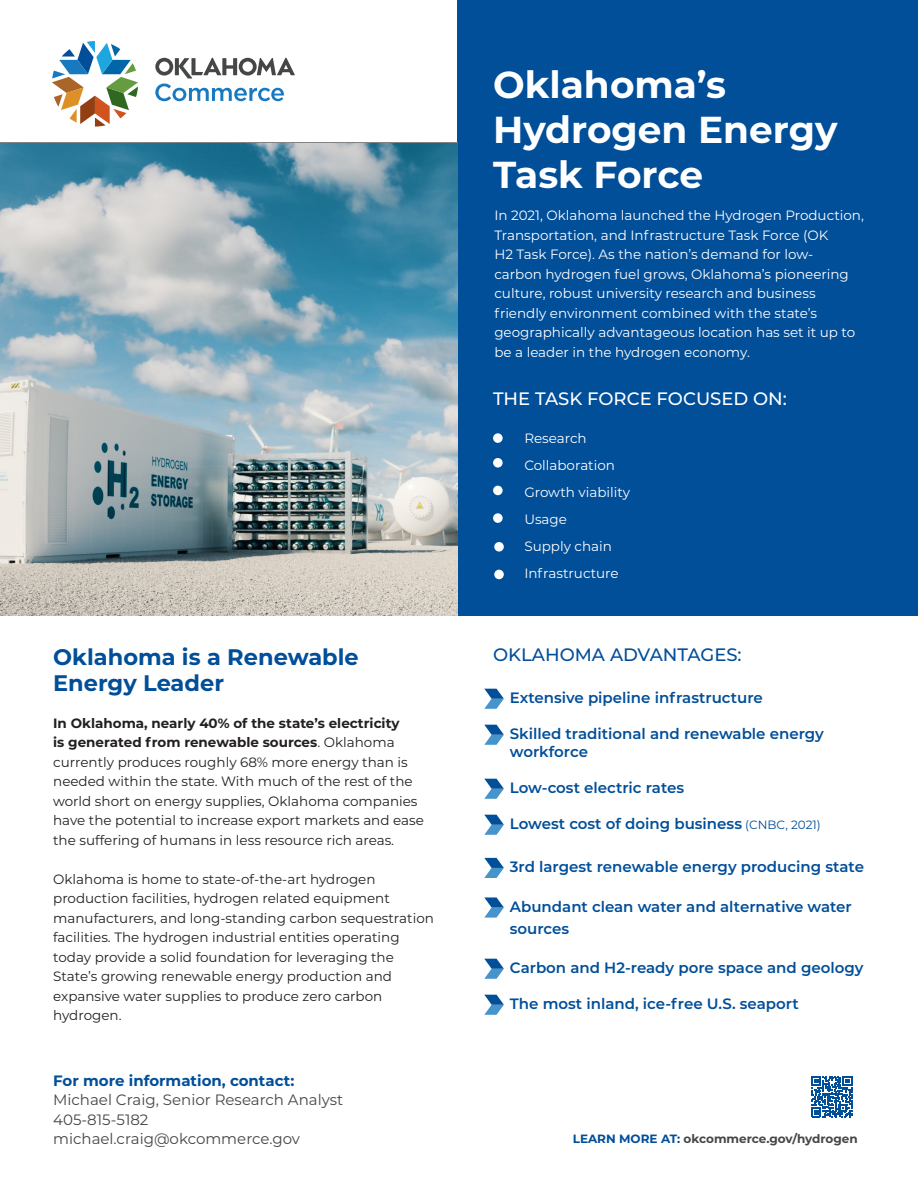
<style>
.page{position:relative;width:918px;height:1188px;background:#fff}
.page>*{position:absolute;margin:0;border:0;box-sizing:border-box;transform-origin:0 0}
.Ope_Bol_Siz_28_Lea_3{font:700 37.5px/45px "Montserrat";color:#fff}
.Ope_Bol_Siz_18_Lea_2{font:700 22.5px/25.5px "Montserrat";color:#014e99}
.Ope_SemBold_Siz_12_L{font:500 18px "Montserrat";color:#fff}
.Ope_SemBold_Siz_12_L-2{font:500 18px "Montserrat";color:#014e99}
.t1{font:600 15px/18px "Montserrat";color:#014e99}
.t2{font:15px/19.5px "Montserrat";color:#454647}
.Ope_Reg_Siz_9pt_Lea{font:13.5px/19.5px "Montserrat";color:#231f20}
.Ope_Reg_Siz_9_Lea_18{font:13.5px/19.5px "Montserrat";color:#fff}
.Learn_More{font:700 12px "Montserrat";color:#454647}
.s1{font-weight:700}
.s2{font-weight:700;color:#014e99}
.s3{font-weight:400;font-size:12px}
.s4{color:#014e99}
</style>
<div class="page">
<div style="left:457px;top:0;width:461px;height:616px;background:#014e99"></div>
<img style="left:0;top:143px;width:457px;height:472px">
<div style="left:493px;top:433px;width:10px;height:10px;background:#fff;border-radius:50%"></div>
<div style="left:493px;top:458px;width:10px;height:10px;background:#fff;border-radius:50%"></div>
<div style="left:493px;top:486px;width:10px;height:9px;background:#fff;border-radius:50%"></div>
<div style="left:493px;top:513px;width:10px;height:10px;background:#fff;border-radius:50%"></div>
<div style="left:494px;top:542px;width:10px;height:10px;background:#fff;border-radius:50%"></div>
<div style="left:494px;top:570px;width:10px;height:9px;background:#fff;border-radius:50%"></div>
<svg style="left:155px;top:58px;width:140px;height:43px"></svg>
<svg style="left:52px;top:41px;width:86px;height:86px"></svg>
<svg style="left:484px;top:689px;width:20px;height:20px"></svg>
<svg style="left:484px;top:725px;width:20px;height:20px"></svg>
<svg style="left:484px;top:779px;width:20px;height:20px"></svg>
<svg style="left:484px;top:815px;width:20px;height:20px"></svg>
<svg style="left:484px;top:858px;width:20px;height:20px"></svg>
<svg style="left:484px;top:897px;width:20px;height:21px"></svg>
<svg style="left:484px;top:959px;width:20px;height:20px"></svg>
<svg style="left:484px;top:995px;width:20px;height:20px"></svg>
<svg style="left:811px;top:1076px;width:41px;height:41px"></svg>
<p class="Ope_Bol_Siz_18_Lea_2" style="left:53px;top:644px;width:307px">Oklahoma is a Renewable<br>Energy Leader</p>
<p class="Ope_Reg_Siz_9pt_Lea" style="left:53px;top:713px;width:372px"><span class="s1">In Oklahoma, nearly 40% of the state’s electricity<br>is generated from renewable sources</span>. Oklahoma currently produces roughly 68% more energy than is needed within the state. With much of the rest of the world short on energy supplies, Oklahoma companies have the potential to increase export markets and ease the suffering of humans in less resource rich areas.</p>
<p class="Ope_Reg_Siz_9pt_Lea" style="left:53px;top:869px;width:382px">Oklahoma is home to state-of-the-art hydrogen production facilities, hydrogen related equipment manufacturers, and long-standing carbon sequestration facilities. The hydrogen industrial entities operating today provide a solid foundation for leveraging the State’s growing renewable energy production and expansive water supplies to produce zero carbon hydrogen.</p>
<p class="t2" style="left:53px;top:1070px;width:291px"><span class="s2">For more information, contact:<br></span>Michael Craig, Senior Research Analyst</p>
<p class="t2" style="left:53px;top:1109px;width:97px">405-815-5182</p>
<p class="t2" style="left:53px;top:1129px;width:248px">michael.craig@okcommerce.gov</p>
<p class="Ope_Bol_Siz_28_Lea_3" style="left:493px;top:60px;width:346px">Oklahoma’s<br>Hydrogen Energy<br>Task Force</p>
<p class="Ope_Reg_Siz_9_Lea_18" style="left:494px;top:205px;width:371px">In 2021, Oklahoma launched the Hydrogen Production, Transportation, and Infrastructure Task Force (OK<br>H2 Task Force). As the nation’s demand for low&shy;carbon hydrogen fuel grows, Oklahoma’s pioneering culture, robust university research and business friendly environment combined with the state’s geographically advantageous location has set it up to be a leader in the hydrogen economy.</p>
<p class="Ope_SemBold_Siz_12_L" style="left:493px;top:386px;width:295px">THE TASK FORCE FOCUSED ON:</p>
<p class="Ope_Reg_Siz_9_Lea_18" style="left:524px;top:428px;width:64px">Research</p>
<p class="Ope_Reg_Siz_9_Lea_18" style="left:524px;top:455px;width:92px">Collaboration</p>
<p class="Ope_Reg_Siz_9_Lea_18" style="left:524px;top:482px;width:107px">Growth viability</p>
<p class="Ope_Reg_Siz_9_Lea_18" style="left:524px;top:509px;width:44px">Usage</p>
<p class="Ope_Reg_Siz_9_Lea_18" style="left:524px;top:536px;width:89px">Supply chain</p>
<p class="Ope_Reg_Siz_9_Lea_18" style="left:524px;top:563px;width:96px">Infrastructure</p>
<p class="Ope_SemBold_Siz_12_L-2" style="left:493px;top:642px;width:250px">OKLAHOMA ADVANTAGES:</p>
<p class="t1" style="left:510px;top:688px;width:255px">Extensive pipeline infrastructure</p>
<p class="t1" style="left:510px;top:724px;width:316px">Skilled traditional and renewable energy workforce</p>
<p class="t1" style="left:510px;top:778px;width:176px">Low-cost electric rates</p>
<p class="t1" style="left:510px;top:814px;width:313px">Lowest cost of doing business <span class="s3">(CNBC, 2021)</span></p>
<p class="t1" style="left:510px;top:857px;width:356px">3rd largest renewable energy producing state</p>
<p class="t1" style="left:510px;top:895px;width:344px;line-height:21.6px">Abundant clean water and alternative water sources</p>
<p class="t1" style="left:510px;top:958px;width:355px">Carbon and H2-ready pore space and geology</p>
<p class="t1" style="left:510px;top:994px;width:290px">The most inland, ice-free U.S. seaport</p>
<p class="Learn_More" style="left:573px;top:1130px;width:286px"><span class="s4">LEARN MORE AT:</span> okcommerce.gov/hydrogen</p>
</div>
